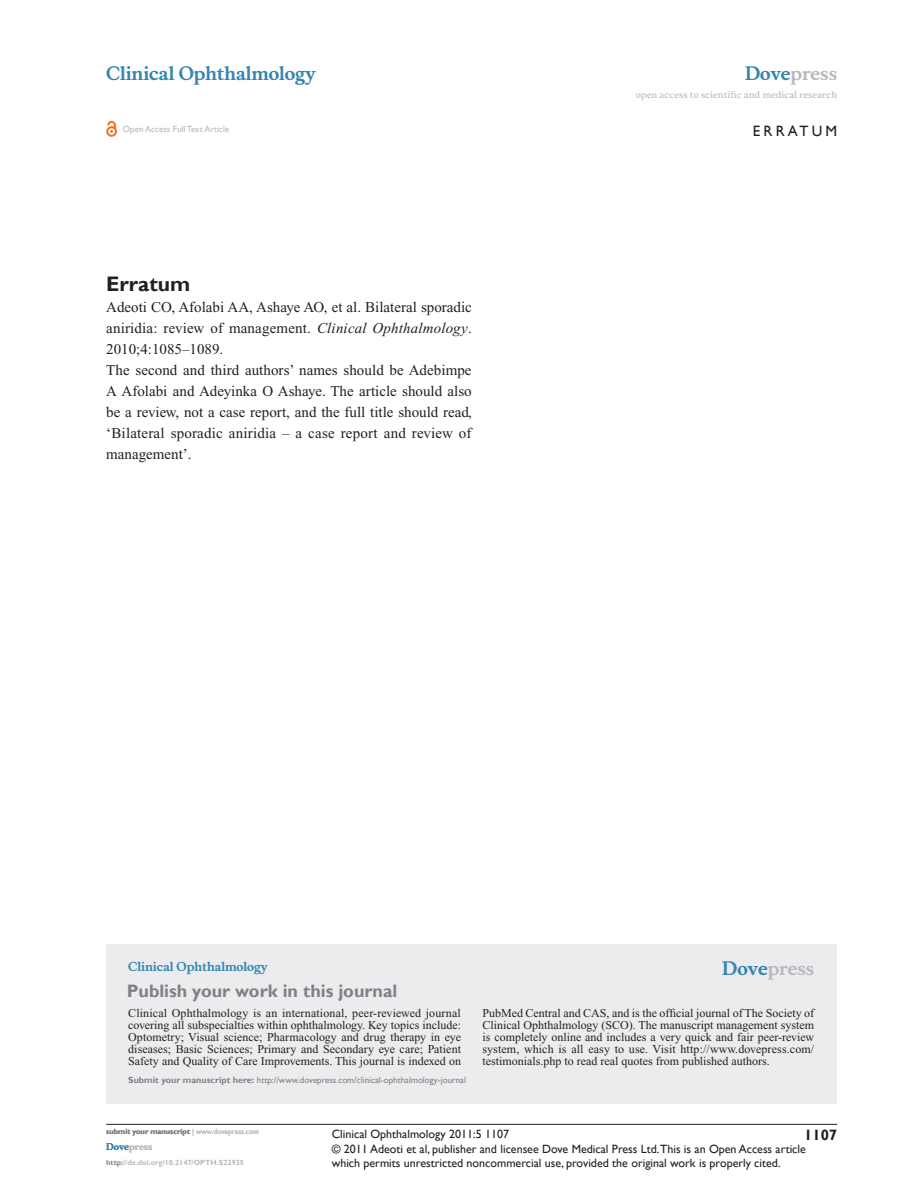
<style>
.page{position:relative;width:918px;height:1188px;background:#fff}
.page>*{position:absolute;margin:0;border:0;box-sizing:border-box;transform-origin:0 0}
.t1{font:700 21px "Gill Sans";color:#231f20}
.t2{font:700 18px "Gill Sans";color:#808285}
.t3{font:700 18px "Musee";color:#3485ae}
.t4{font:700 18px "Musee";color:#b8b9bc}
.t5{font:15px/21px "Times New Roman";color:#231f20}
.t6{font:15px "Gill Sans";letter-spacing:.21em;color:#231f20}
.t7{font:700 15px "Gill Sans";color:#231f20}
.t8{font:12px/12px "Times New Roman";color:#231f20;text-align:justify}
.t9{font:12px/14.2px "Gill Sans";color:#231f20}
.t10{font:700 12px "Musee";color:#3485ae}
.t11{font:9px "Gill Sans";color:#808285}
.t12{font:9px "Musee";color:#b8b9bc}
.t13{font:9px "Gill Sans";color:#b8b9bc}
.t14{font:700 9px "Musee";color:#b8b9bc}
.t15{font:700 7.5px "Gill Sans";color:#808285}
.t16{font:700 7.5px "Gill Sans";color:#b8b9bc}
.s1{font-style:italic}
.s2{color:#3485ae}
.s3{font-weight:700}
.s4{font-weight:400;color:#b8b9bc}
.s5{color:#808285}
</style>
<div class="page">
<div style="left:106px;top:944px;width:731px;height:159px;background:#ececee"></div>
<hr style="left:106px;top:1124px;width:731px;height:1px;background:#231f20">
<div style="left:106px;top:126px;width:11px;height:11px;border:2px solid #f37121;border-radius:50%"></div>
<svg style="left:106px;top:120px;width:11px;height:13px"></svg>
<h2 class="t3" style="left:106px;top:63px;width:211px">Clinical Ophthalmology</h2>
<p class="t13" style="left:123px;top:123px;width:108px">Open Access Full Text Article</p>
<h1 class="t1" style="left:106px;top:271px;width:85px">Erratum</h1>
<p class="t5" style="left:106px;top:296px;width:367px">Adeoti CO, Afolabi AA, Ashaye AO, et al. Bilateral sporadic aniridia: review of management. <span class="s1">Clinical Ophthalmology</span>.<br>2010;4:1085–1089.<br>The second and third authors’ names should be Adebimpe A Afolabi and Adeyinka O Ashaye. The article should also be a review, not a case report, and the full title should read, ‘Bilateral sporadic aniridia – a case report and review of management’.</p>
<h2 class="t4" style="left:745px;top:63px;width:94px"><span class="s2">Dove</span>press</h2>
<p class="t12" style="left:636px;top:89px;width:203px">open access to scientific and medical research</p>
<p class="t6" style="left:753px;top:122px;width:84px">Errat um</p>
<p class="t10" style="left:128px;top:959px;width:141px">Clinical Ophthalmology</p>
<h2 class="t2" style="left:127px;top:980px;width:272px">Publish your work in this journal</h2>
<h2 class="t4" style="left:722px;top:958px;width:94px"><span class="s2">Dove</span>press</h2>
<p class="t8" style="left:128px;top:1007px;width:334px">Clinical Ophthalmology is an international, peer-reviewed journal covering all subspecialties within ophthalmology. Key topics include:<br>Optometry; Visual science; Pharmacology and drug therapy in eye diseases; Basic Sciences; Primary and Secondary eye care; Patient Safety and Quality of Care Improvements. This journal is indexed on</p>
<p class="t8" style="left:482px;top:1007px;width:333px">PubMed Central and CAS, and is the official journal of The Society of Clinical Ophthalmology (SCO). The manuscript management system is completely online and includes a very quick and fair peer-review system, which is all easy to use. Visit http://www.dovepress.com/ testimonials.php to read real quotes from published authors.</p>
<p class="t11" style="left:128px;top:1075px;width:339px"><span class="s3">Submit your manuscript here:</span> http://www.dovepress.com/clinical-ophthalmology-journal</p>
<p class="t15" style="left:106px;top:1127px;width:154px">submit your manuscript <span class="s4">| www.dovepress.com</span></p>
<p class="t14" style="left:106px;top:1141px;width:48px"><span class="s2">Dove</span>press</p>
<p class="t16" style="left:106px;top:1158px;width:139px"><span class="s5">http:</span>//dx.doi.org/10.2147/OPTH.S22935</p>
<p class="t9" style="left:332px;top:1127px;width:179px">Clinical Ophthalmology 2011:5 1107</p>
<p class="t7" style="left:804px;top:1126px;width:35px">1107</p>
<p class="t9" style="left:332px;top:1142px;width:476px">© 2011 Adeoti et al, publisher and licensee Dove Medical Press Ltd.This is an Open Access article which permits unrestricted noncommercial use, provided the original work is properly cited.</p>
</div>
